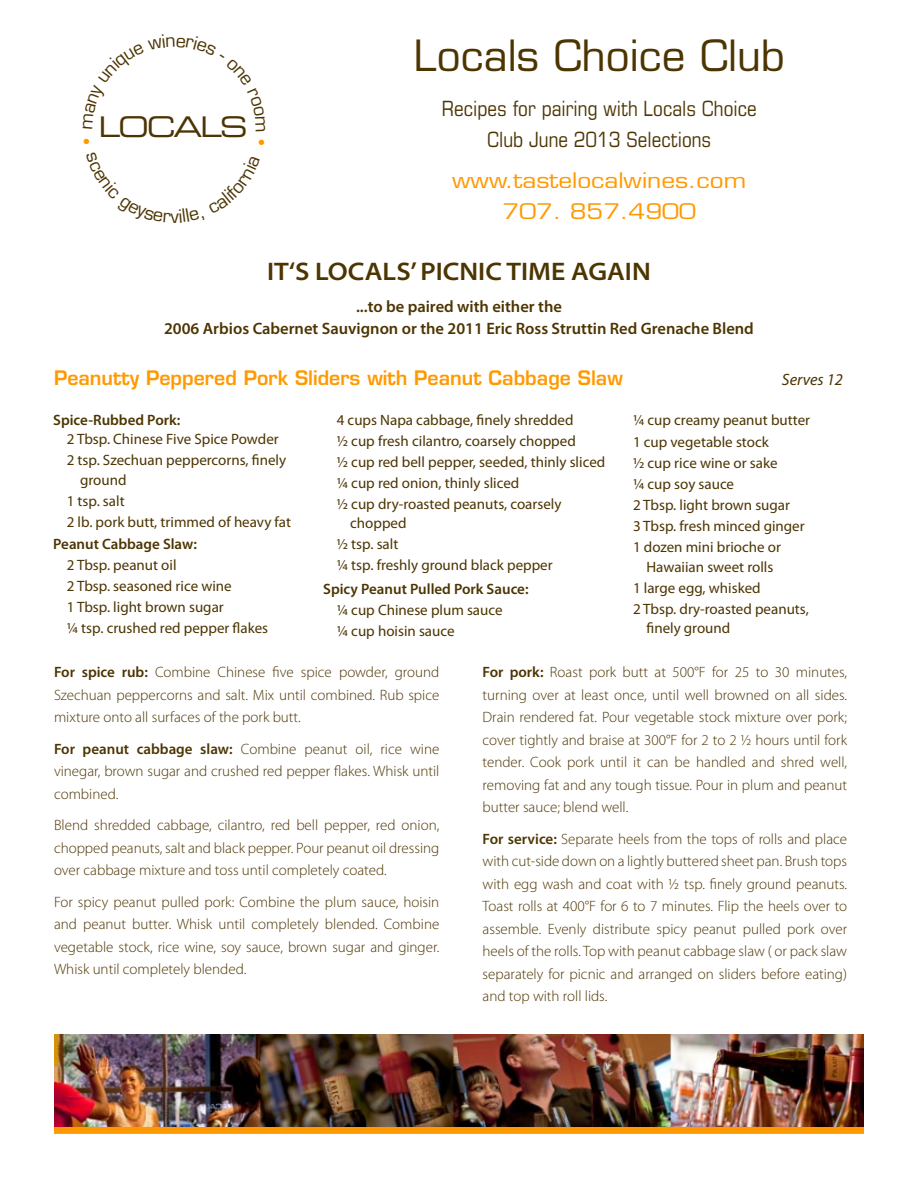
<style>
.page{position:relative;width:918px;height:1188px;background:#fff}
.page>*{position:absolute;margin:0;border:0;box-sizing:border-box;transform-origin:0 0}
.t1{font:42px "Eurostile";color:#4d3502}
.t2{font:28.5px "Eurostile Extended Two";letter-spacing:-.075em;color:#4c3503}
.t3{font:600 semi-expanded 25.5px "Myriad Pro";color:#4d3502}
.t4{font:condensed 21px/31.5px "Eurostile";color:#4d3502;text-align:center}
.t5{font:21px/31.5px "Eurostile";color:#f90;text-align:center;scale:1.16 1}
.t6{font:600 19.5px "Eurostile";color:#f90}
.t7{font:600 16.5px/22.5px "Myriad Pro";color:#4d3502;text-align:center}
.t8{font:italic 16.5px "Myriad Pro";color:#4d3502}
.t9{font:300 15px/22.5px "Myriad Pro";color:#4d3502;text-align:justify}
.t10{font:15px/21px "Myriad Pro";color:#4d3502}
.t11{font:600 15px "Myriad Pro";color:#4d3502}
.s1{font-weight:600}
</style>
<div class="page">
<div style="left:54px;top:1125px;width:810px;height:9px;background:#f90"></div>
<img style="left:54px;top:1035px;width:810px;height:92px">
<h2 class="t2" style="left:98px;top:107px;width:151px">LOCALS</h2>
<h1 class="t1" style="left:413px;top:30px;width:373px">Locals Choice Club</h1>
<h3 class="t4" style="left:442px;top:92px;width:317px">Recipes for pairing with Locals Choice<br>Club June 2013 Selections</h3>
<h3 class="t5" style="left:452px;top:164px;width:255px">www.tastelocalwines.com<br>707. 857.4900</h3>
<h3 class="t3" style="left:267px;top:257px;width:385px">IT‘S LOCALS’ PICNIC TIME AGAIN</h3>
<p class="t7" style="left:164px;top:295px;width:591px">...to be paired with either the<br>2006 Arbios Cabernet Sauvignon or the 2011 Eric Ross Struttin Red Grenache Blend</p>
<h3 class="t6" style="left:54px;top:365px;width:570px">Peanutty Peppered Pork Sliders with Peanut Cabbage Slaw</h3>
<p class="t8" style="left:782px;top:370px;width:63px">Serves 12</p>
<p class="t11" style="left:53px;top:412px;width:129px">Spice-Rubbed Pork:</p>
<p class="t10" style="left:67px;top:429px;width:221px">2 Tbsp. Chinese Five Spice Powder<br>2 tsp. Szechuan peppercorns, finely</p>
<p class="t10" style="left:67px;top:470px;width:226px;text-indent:14px">ground<br>1 tsp. salt<br>2 lb. pork butt, trimmed of heavy fat</p>
<p class="t11" style="left:53px;top:536px;width:145px">Peanut Cabbage Slaw:</p>
<p class="t10" style="left:67px;top:555px;width:203px">2 Tbsp. peanut oil<br>2 Tbsp. seasoned rice wine<br>1 Tbsp. light brown sugar<br>¼ tsp. crushed red pepper flakes</p>
<p class="t10" style="left:337px;top:410px;width:270px">4 cups Napa cabbage, finely shredded<br>½ cup fresh cilantro, coarsely chopped<br>½ cup red bell pepper, seeded, thinly sliced ¼ cup red onion, thinly sliced<br>½ cup dry-roasted peanuts, coarsely</p>
<p class="t10" style="left:337px;top:513px;width:217px;text-indent:14px">chopped<br>½ tsp. salt<br>¼ tsp. freshly ground black pepper</p>
<p class="t11" style="left:323px;top:581px;width:207px">Spicy Peanut Pulled Pork Sauce:</p>
<p class="t10" style="left:337px;top:600px;width:167px">¼ cup Chinese plum sauce ¼ cup hoisin sauce</p>
<p class="t10" style="left:633px;top:409px;width:179px;line-height:22.5px">¼ cup creamy peanut butter<br>1 cup vegetable stock</p>
<p class="t10" style="left:633px;top:453px;width:173px">½ cup rice wine or sake<br>¼ cup soy sauce<br>2 Tbsp. light brown sugar<br>3 Tbsp. fresh minced ginger<br>1 dozen mini brioche or</p>
<p class="t10" style="left:633px;top:557px;width:177px;text-indent:14px">Hawaiian sweet rolls<br>1 large egg, whisked<br>2 Tbsp. dry-roasted peanuts,</p>
<p class="t10" style="left:647px;top:618px;width:85px">finely ground</p>
<p class="t9" style="left:54px;top:661px;width:387px"><span class="s1">For spice rub:</span> Combine Chinese five spice powder, ground Szechuan peppercorns and salt. Mix until combined. Rub spice mixture onto all surfaces of the pork butt.</p>
<p class="t9" style="left:54px;top:738px;width:387px"><span class="s1">For peanut cabbage slaw:</span> Combine peanut oil, rice wine vinegar, brown sugar and crushed red pepper flakes. Whisk until combined.</p>
<p class="t9" style="left:54px;top:814px;width:387px">Blend shredded cabbage, cilantro, red bell pepper, red onion, chopped peanuts, salt and black pepper. Pour peanut oil dressing over cabbage mixture and toss until completely coated.</p>
<p class="t9" style="left:54px;top:891px;width:387px">For spicy peanut pulled pork: Combine the plum sauce, hoisin and peanut butter. Whisk until completely blended. Combine vegetable stock, rice wine, soy sauce, brown sugar and ginger.<br>Whisk until completely blended.</p>
<p class="t9" style="left:483px;top:661px;width:366px"><span class="s1">For pork:</span> Roast pork butt at 500°F for 25 to 30 minutes, turning over at least once, until well browned on all sides.<br>Drain rendered fat. Pour vegetable stock mixture over pork; cover tightly and braise at 300°F for 2 to 2 ½ hours until fork tender. Cook pork until it can be handled and shred well, removing fat and any tough tissue. Pour in plum and peanut butter sauce; blend well.</p>
<p class="t9" style="left:483px;top:828px;width:366px"><span class="s1">For service:</span> Separate heels from the tops of rolls and place with cut-side down on a lightly buttered sheet pan. Brush tops with egg wash and coat with ½ tsp. finely ground peanuts.<br>Toast rolls at 400°F for 6 to 7 minutes. Flip the heels over to assemble. Evenly distribute spicy peanut pulled pork over heels of the rolls. Top with peanut cabbage slaw ( or pack slaw separately for picnic and arranged on sliders before eating) and top with roll lids.</p>
</div>
